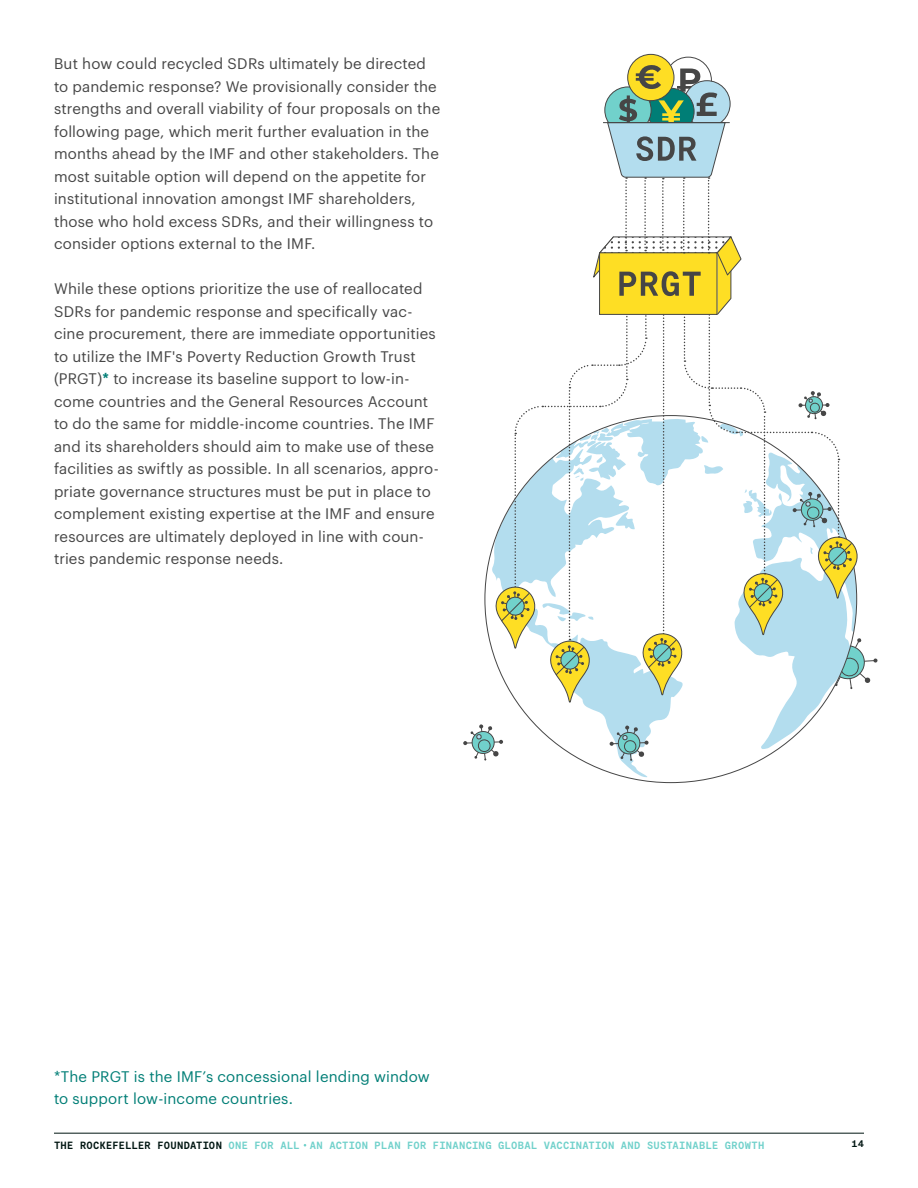
<style>
.page{position:relative;width:918px;height:1188px;background:#fff}
.page>*{position:absolute;margin:0;border:0;box-sizing:border-box;transform-origin:0 0}
.t1{font:15px/22.5px "Graphik";letter-spacing:.01em;color:#464646}
.t2{font:15px/22.5px "Graphik";letter-spacing:.01em;color:#007e76}
.t3{font:10.5px "Moderat Mono Bold";letter-spacing:.02em;color:#71d1cb}
.t4{font:10.5px "Moderat Mono Bold";color:#001612}
.s1{font-weight:600;color:#007e76}
.s2{color:#001612}
</style>
<div class="page">
<hr style="left:54px;top:1133px;width:810px;height:1px;background:#001612">
<svg style="left:628px;top:54px;width:46px;height:47px"></svg>
<svg style="left:463px;top:65px;width:415px;height:696px"></svg>
<p class="t1" style="left:54px;top:51px;width:388px">But how could recycled SDRs ultimately be directed to pandemic response? We provisionally consider the strengths and overall viability of four proposals on the following page, which merit further evaluation in the months ahead by the IMF and other stakeholders. The most suitable option will depend on the appetite for institutional innovation amongst IMF shareholders, those who hold excess SDRs, and their willingness to consider options external to the IMF.</p>
<p class="t1" style="left:54px;top:276px;width:386px">While these options prioritize the use of reallocated SDRs for pandemic response and specifically vac&shy;cine procurement, there are immediate opportunities to utilize the IMF's Poverty Reduction Growth Trust (PRGT)<span class="s1">*</span> to increase its baseline support to low-in&shy;come countries and the General Resources Account to do the same for middle-income countries. The IMF and its shareholders should aim to make use of these facilities as swiftly as possible. In all scenarios, appro&shy;priate governance structures must be put in place to complement existing expertise at the IMF and ensure resources are ultimately deployed in line with coun&shy;tries pandemic response needs.</p>
<p class="t2" style="left:54px;top:1064px;width:377px">*The PRGT is the IMF’s concessional lending window to support low-income countries.</p>
<p class="t3" style="left:54px;top:1139px;width:712px"><span class="s2">THE ROCKEFELLER FOUNDATION</span> ONE FOR ALL AN ACTION PLAN FOR FINANCING GLOBAL VACCINATION AND SUSTAINABLE GROWTH</p>
<p class="t4" style="left:851px;top:1137px;width:14px">14</p>
</div>
